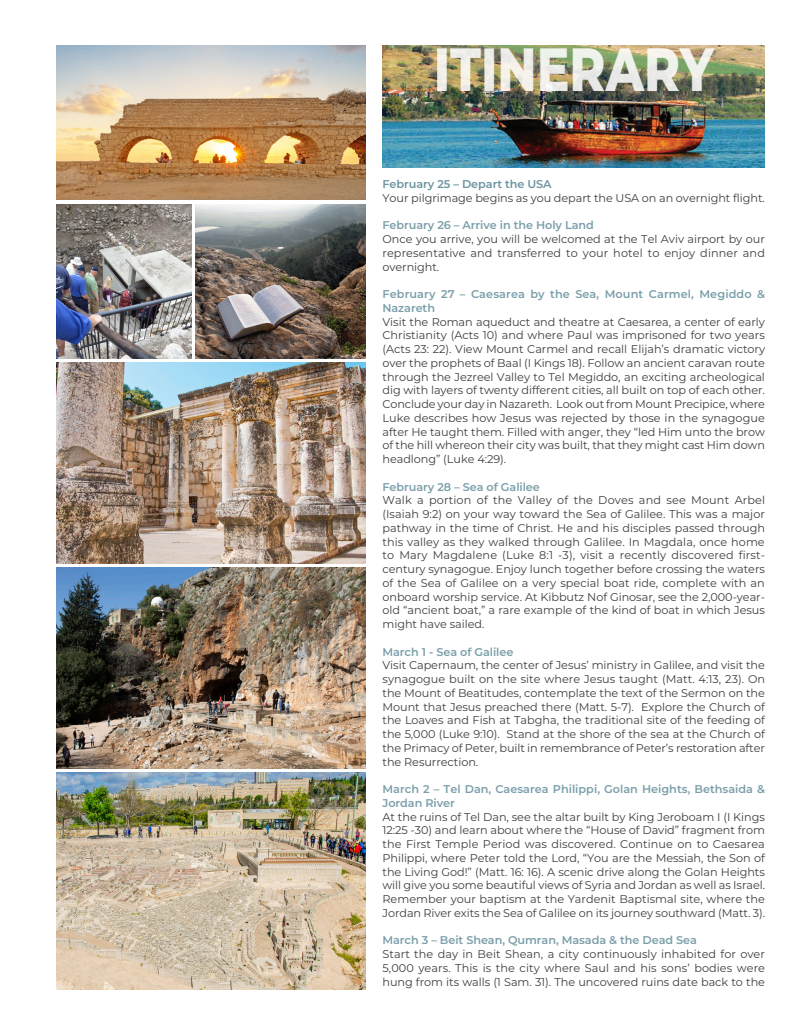
<style>
.page{position:relative;width:810px;height:1035px;background:#fff}
.page>*{position:absolute;margin:0;border:0;box-sizing:border-box;transform-origin:0 0}
.t1{font:800 61px "Montserrat";color:#fff;scale:.8 1}
.t2{font:11.25px/13.8px "Montserrat";letter-spacing:-.005em;color:#3e3e3f;text-align:justify}
.t3{font:600 11.25px/13.8px "Montserrat";letter-spacing:-.005em;color:#7b9faa}
.t4{font:600 11.25px "Montserrat";letter-spacing:-.005em;color:#6c94a0}
</style>
<div class="page">
<img style="left:383px;top:45px;width:382px;height:122px">
<img style="left:57px;top:45px;width:308px;height:155px">
<img style="left:57px;top:204px;width:134px;height:155px">
<img style="left:196px;top:204px;width:169px;height:155px">
<img style="left:57px;top:772px;width:308px;height:217px">
<img style="left:57px;top:363px;width:308px;height:200px">
<img style="left:57px;top:568px;width:308px;height:200px">
<h1 class="t1" style="left:434px;top:24px;width:352px">ITINERARY</h1>
<p class="t4" style="left:382px;top:176px;width:171px">February 25 – Depart the USA</p>
<p class="t2" style="left:382px;top:191px;width:384px">Your pilgrimage begins as you depart the USA on an overnight flight.</p>
<p class="t3" style="left:382px;top:218px;width:213px">February 26 – Arrive in the Holy Land</p>
<p class="t2" style="left:382px;top:232px;width:384px">Once you arrive, you will be welcomed at the Tel Aviv airport by our representative and transferred to your hotel to enjoy dinner and overnight.</p>
<p class="t3" style="left:382px;top:287px;width:384px">February 27 – Caesarea by the Sea, Mount Carmel, Megiddo &amp;<br>Nazareth</p>
<p class="t2" style="left:382px;top:314px;width:384px">Visit the Roman aqueduct and theatre at Caesarea, a center of early Christianity (Acts 10) and where Paul was imprisoned for two years (Acts 23: 22). View Mount Carmel and recall Elijah’s dramatic victory over the prophets of Baal (I Kings 18). Follow an ancient caravan route through the Jezreel Valley to Tel Megiddo, an exciting archeological dig with layers of twenty different cities, all built on top of each other.<br>Conclude your day in Nazareth. Look out from Mount Precipice, where Luke describes how Jesus was rejected by those in the synagogue after He taught them. Filled with anger, they “led Him unto the brow of the hill whereon their city was built, that they might cast Him down headlong” (Luke 4:29).</p>
<p class="t3" style="left:382px;top:479px;width:159px">February 28 – Sea of Galilee</p>
<p class="t2" style="left:382px;top:493px;width:384px">Walk a portion of the Valley of the Doves and see Mount Arbel (Isaiah 9:2) on your way toward the Sea of Galilee. This was a major pathway in the time of Christ. He and his disciples passed through this valley as they walked through Galilee. In Magdala, once home to Mary Magdalene (Luke 8:1 -3), visit a recently discovered first&shy;century synagogue. Enjoy lunch together before crossing the waters of the Sea of Galilee on a very special boat ride, complete with an onboard worship service. At Kibbutz Nof Ginosar, see the 2,000-year&shy;old “ancient boat,” a rare example of the kind of boat in which Jesus might have sailed.</p>
<p class="t3" style="left:382px;top:644px;width:132px">March 1 - Sea of Galilee</p>
<p class="t2" style="left:382px;top:658px;width:384px">Visit Capernaum, the center of Jesus’ ministry in Galilee, and visit the synagogue built on the site where Jesus taught (Matt. 4:13, 23). On the Mount of Beatitudes, contemplate the text of the Sermon on the Mount that Jesus preached there (Matt. 5-7). Explore the Church of the Loaves and Fish at Tabgha, the traditional site of the feeding of the 5,000 (Luke 9:10). Stand at the shore of the sea at the Church of the Primacy of Peter, built in remembrance of Peter’s restoration after the Resurrection.</p>
<p class="t3" style="left:382px;top:782px;width:384px">March 2 – Tel Dan, Caesarea Philippi, Golan Heights, Bethsaida &amp;<br>Jordan River</p>
<p class="t2" style="left:382px;top:809px;width:384px">At the ruins of Tel Dan, see the altar built by King Jeroboam I (I Kings 12:25 -30) and learn about where the “House of David” fragment from the First Temple Period was discovered. Continue on to Caesarea Philippi, where Peter told the Lord, “You are the Messiah, the Son of the Living God!” (Matt. 16: 16). A scenic drive along the Golan Heights will give you some beautiful views of Syria and Jordan as well as Israel.<br>Remember your baptism at the Yardenit Baptismal site, where the Jordan River exits the Sea of Galilee on its journey southward (Matt. 3).</p>
<p class="t3" style="left:382px;top:933px;width:316px">March 3 – Beit Shean, Qumran, Masada &amp; the Dead Sea</p>
<p class="t2" style="left:382px;top:947px;width:384px">Start the day in Beit Shean, a city continuously inhabited for over 5,000 years. This is the city where Saul and his sons’ bodies were hung from its walls (1 Sam. 31). The uncovered ruins date back to the</p>
</div>
